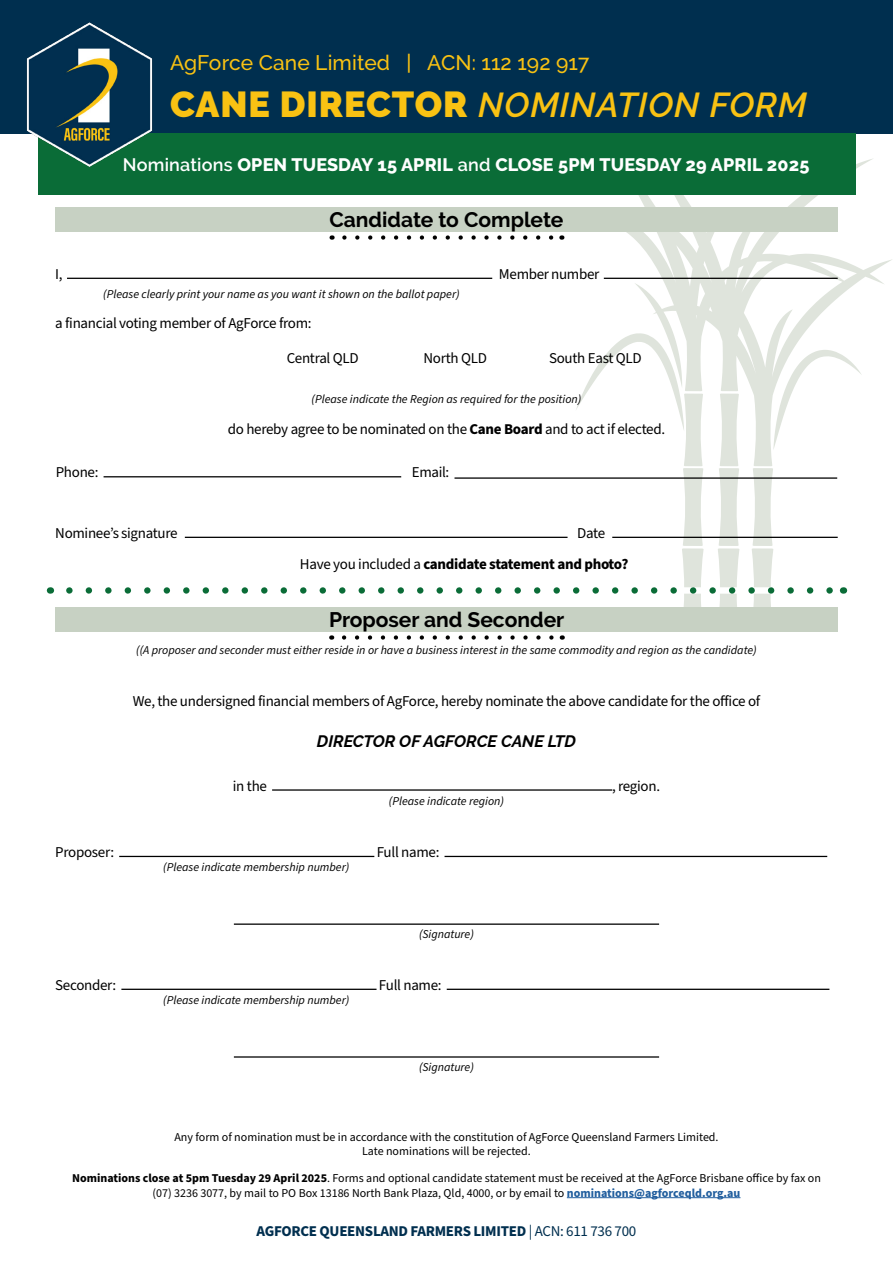
<style>
.page{position:relative;width:893px;height:1263px;background:#fff}
.page>*{position:absolute;margin:0;border:0;box-sizing:border-box;transform-origin:0 0}
.MAIN_page_header{font:italic 600 34.5px "Raleway";letter-spacing:.025em;color:#f9c213}
.Table_headers{font:700 21px "Raleway";color:#000}
.SUBHeader{font:500 21px "Raleway";letter-spacing:.005em;color:#f9c213}
.Date_and_time{font:800 18px "Raleway";letter-spacing:.01em;color:#fff}
.Position_header{font:italic 700 16.5px "Raleway";color:#000}
.body_copy{font:15px "Source Sans Pro";letter-spacing:-.02em;color:#000}
.t1{font:700 15px "Source Sans Pro";letter-spacing:-.02em;color:#002f4f}
.body_copy-2{font:700 15px "Source Sans Pro";letter-spacing:-.02em;color:#000}
.Small_body_copy{font:12px/14.4px "Source Sans Pro";color:#000;text-align:center}
.Small_body_copy-2{font:italic 12px "Source Sans Pro";color:#000}
.s1{font-weight:900;font-style:normal;font-size:36px}
.s2{font-weight:600}
.s3{font-weight:700}
.s4{font-weight:400}
.s5{font-weight:700;color:#215e9e}
</style>
<div class="page">
<svg style="left:559px;top:158px;width:333px;height:175px"></svg>
<div style="left:0;top:0;width:893px;height:134px;background:#002f4f"></div>
<svg style="left:51px;top:587px;width:18px;height:7px"></svg>
<div style="left:55px;top:207px;width:783px;height:25px;background:#c7d1c3"></div>
<svg style="left:344px;top:235px;width:210px;height:5px"></svg>
<hr style="left:67px;top:278px;width:425px;height:1px;background:#000">
<hr style="left:604px;top:278px;width:234px;height:1px;background:#000">
<svg style="left:69px;top:333px;width:792px;height:307px"></svg>
<hr style="left:272px;top:789px;width:340px;height:2px;background:#000">
<hr style="left:119px;top:856px;width:255px;height:1px;background:#000">
<hr style="left:445px;top:856px;width:382px;height:1px;background:#000">
<hr style="left:234px;top:923px;width:425px;height:2px;background:#000">
<hr style="left:121px;top:989px;width:256px;height:1px;background:#000">
<hr style="left:447px;top:989px;width:382px;height:1px;background:#000">
<hr style="left:234px;top:1056px;width:425px;height:2px;background:#000">
<hr style="left:567px;top:1197px;width:173px;height:1px;background:#215e9e">
<div style="left:38px;top:134px;width:817px;height:61px;background:#0a6c37"></div>
<img style="left:26px;top:22px;width:135px;height:145px">
<p class="SUBHeader" style="left:170px;top:50px;width:421px">AgForce Cane Limited | ACN: 112 192 917</p>
<p class="MAIN_page_header" style="left:170px;top:85px;width:638px"><span class="s1">CANE DIRECTOR</span> NOMINATION FORM</p>
<p class="Date_and_time" style="left:123px;top:154px;width:688px"><span class="s2">Nominations</span> OPEN TUESDAY 15 APRIL <span class="s2">and</span> CLOSE 5PM TUESDAY 29 APRIL 2025</p>
<p class="Table_headers" style="left:329px;top:208px;width:236px">Candidate to Complete</p>
<p class="body_copy" style="left:55px;top:264px;width:9px">I,</p>
<p class="body_copy" style="left:499px;top:264px;width:102px">Member number</p>
<p class="Small_body_copy-2" style="left:103px;top:286px;width:358px">(Please clearly print your name as you want it shown on the ballot paper)</p>
<p class="body_copy" style="left:55px;top:313px;width:258px">a financial voting member of AgForce from:</p>
<p class="body_copy" style="left:287px;top:348px;width:74px">Central QLD</p>
<p class="body_copy" style="left:424px;top:348px;width:65px">North QLD</p>
<p class="body_copy" style="left:549px;top:348px;width:94px">South East QLD</p>
<p class="Small_body_copy-2" style="left:312px;top:391px;width:271px">(Please indicate the Region as required for the position)</p>
<p class="body_copy" style="left:228px;top:419px;width:439px">do hereby agree to be nominated on the <span class="s3">Cane Board</span> and to act if elected.</p>
<p class="body_copy" style="left:56px;top:462px;width:44px">Phone:</p>
<p class="body_copy" style="left:412px;top:462px;width:39px">Email:</p>
<p class="body_copy" style="left:55px;top:523px;width:124px">Nominee’s signature</p>
<p class="body_copy" style="left:577px;top:523px;width:30px">Date</p>
<p class="body_copy-2" style="left:300px;top:553px;width:330px"><span class="s4">Have you included a</span> candidate statement and photo?</p>
<p class="Table_headers" style="left:329px;top:607px;width:237px">Proposer and Seconder</p>
<p class="Small_body_copy-2" style="left:136px;top:642px;width:622px">((A proposer and seconder must either reside in or have a business interest in the same commodity and region as the candidate)</p>
<p class="body_copy" style="left:133px;top:691px;width:629px">We, the undersigned financial members of AgForce, hereby nominate the above candidate for the office of</p>
<p class="Position_header" style="left:317px;top:732px;width:261px">DIRECTOR OF AGFORCE CANE LTD</p>
<p class="body_copy" style="left:233px;top:776px;width:36px">in the</p>
<p class="body_copy" style="left:612px;top:776px;width:50px">, region.</p>
<p class="Small_body_copy-2" style="left:389px;top:793px;width:117px">(Please indicate region)</p>
<p class="body_copy" style="left:55px;top:842px;width:60px">Proposer:</p>
<p class="body_copy" style="left:377px;top:842px;width:64px">Full name:</p>
<p class="Small_body_copy-2" style="left:163px;top:859px;width:188px">(Please indicate membership number)</p>
<p class="Small_body_copy-2" style="left:419px;top:926px;width:56px">(Signature)</p>
<p class="body_copy" style="left:55px;top:975px;width:63px">Seconder:</p>
<p class="body_copy" style="left:379px;top:975px;width:64px">Full name:</p>
<p class="Small_body_copy-2" style="left:163px;top:992px;width:188px">(Please indicate membership number)</p>
<p class="Small_body_copy-2" style="left:419px;top:1059px;width:56px">(Signature)</p>
<p class="Small_body_copy" style="left:174px;top:1130px;width:546px">Any form of nomination must be in accordance with the constitution of AgForce Queensland Farmers Limited.</p>
<p class="Small_body_copy" style="left:362px;top:1144px;width:170px">Late nominations will be rejected.</p>
<p class="Small_body_copy" style="left:72px;top:1171px;width:750px"><span class="s3">Nominations close at 5pm Tuesday 29 April 2025</span>. Forms and optional candidate statement must be received at the AgForce Brisbane office by fax on (07) 3236 3077, by mail to PO Box 13186 North Bank Plaza, Qld, 4000, or by email to <span class="s5">nominations@agforceqld.org.au</span></p>
<p class="t1" style="left:257px;top:1220px;width:381px">AGFORCE QUEENSLAND FARMERS LIMITED <span class="s4">| ACN: 611 736 700</span></p>
</div>
